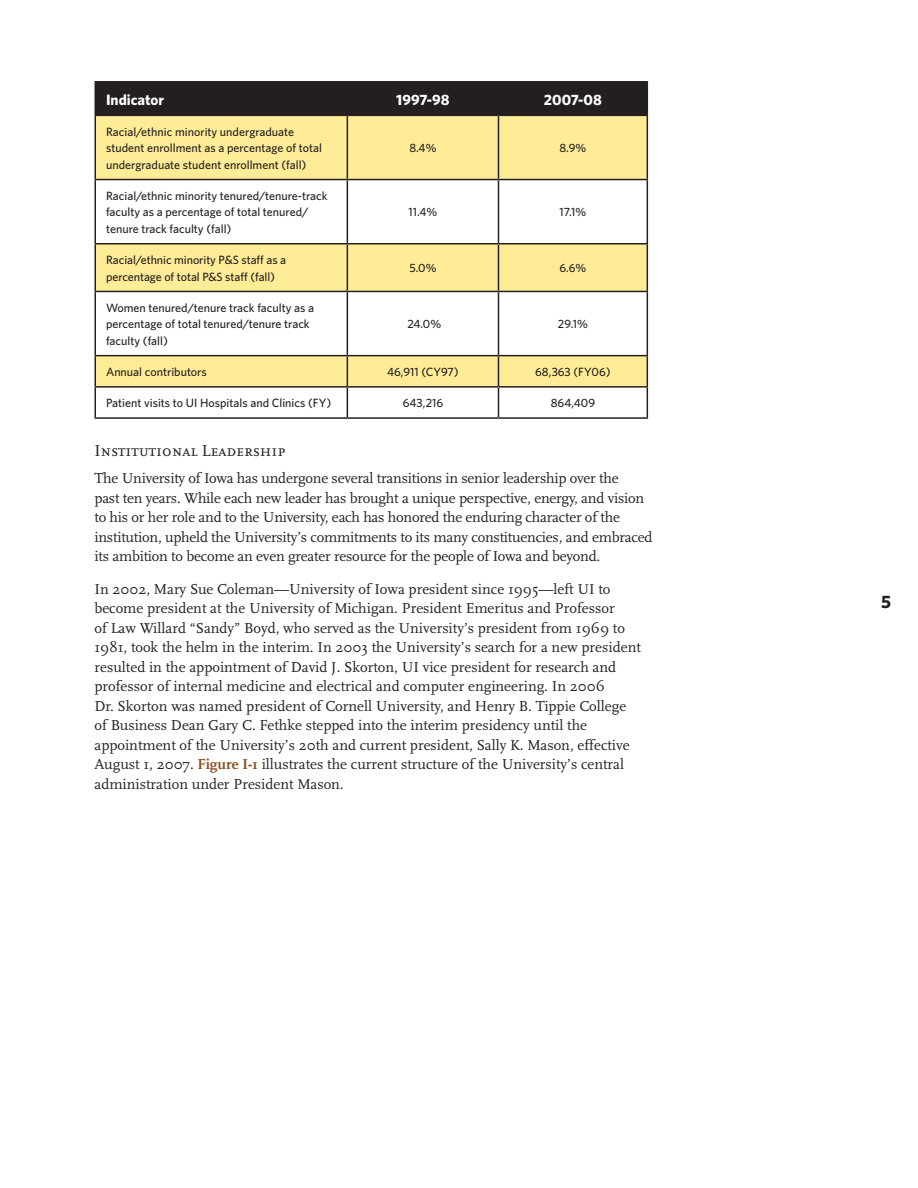
<style>
.page{position:relative;width:918px;height:1188px;background:#fff}
.page>*{position:absolute;margin:0;border:0;box-sizing:border-box;transform-origin:0 0}
.t1{font:700 18px "Whitney";color:#231f20}
.sub-subhead_b{font:16.5px "Scala Caps";color:#231f20}
.main_text{font:15px/19.5px "Scala";color:#231f20}
.table_text{font:700 15px "Whitney";color:#fff}
.table_text-2{font:500 12px/16.5px "Whitney";color:#231f20}
.s1{font-weight:700;color:#894c1d}
</style>
<div class="page">
<div style="left:95px;top:82px;width:552px;height:33px;background:#231f20"></div>
<div style="left:96px;top:116px;width:551px;height:63px;background:#ffec96"></div>
<svg style="left:96px;top:180px;width:551px;height:237px"></svg>
<hr style="left:94px;top:81px;width:253px;height:1px;background:#231f20">
<hr style="left:94px;top:83px;width:2px;height:32px;background:#231f20">
<hr style="left:347px;top:81px;width:151px;height:1px;background:#231f20">
<hr style="left:347px;top:83px;width:1px;height:32px;background:#231f20">
<hr style="left:498px;top:81px;width:150px;height:1px;background:#231f20">
<hr style="left:498px;top:83px;width:1px;height:32px;background:#231f20">
<hr style="left:647px;top:83px;width:1px;height:32px;background:#231f20">
<hr style="left:94px;top:115px;width:253px;height:1px;background:#231f20">
<hr style="left:94px;top:116px;width:2px;height:63px;background:#231f20">
<hr style="left:347px;top:115px;width:151px;height:1px;background:#231f20">
<hr style="left:347px;top:116px;width:1px;height:63px;background:#231f20">
<hr style="left:498px;top:115px;width:150px;height:1px;background:#231f20">
<hr style="left:498px;top:116px;width:1px;height:63px;background:#231f20">
<hr style="left:647px;top:116px;width:1px;height:63px;background:#231f20">
<hr style="left:94px;top:179px;width:253px;height:1px;background:#231f20">
<hr style="left:94px;top:180px;width:2px;height:63px;background:#231f20">
<hr style="left:347px;top:179px;width:151px;height:1px;background:#231f20">
<hr style="left:347px;top:180px;width:1px;height:63px;background:#231f20">
<hr style="left:498px;top:179px;width:150px;height:1px;background:#231f20">
<hr style="left:498px;top:180px;width:1px;height:63px;background:#231f20">
<hr style="left:647px;top:180px;width:1px;height:63px;background:#231f20">
<hr style="left:94px;top:243px;width:253px;height:2px;background:#231f20">
<hr style="left:94px;top:245px;width:2px;height:46px;background:#231f20">
<hr style="left:347px;top:243px;width:151px;height:2px;background:#231f20">
<hr style="left:347px;top:245px;width:1px;height:46px;background:#231f20">
<hr style="left:498px;top:243px;width:150px;height:2px;background:#231f20">
<hr style="left:498px;top:245px;width:1px;height:46px;background:#231f20">
<hr style="left:647px;top:245px;width:1px;height:46px;background:#231f20">
<hr style="left:94px;top:291px;width:253px;height:1px;background:#231f20">
<hr style="left:94px;top:292px;width:2px;height:63px;background:#231f20">
<hr style="left:347px;top:291px;width:151px;height:1px;background:#231f20">
<hr style="left:347px;top:292px;width:1px;height:63px;background:#231f20">
<hr style="left:498px;top:291px;width:150px;height:1px;background:#231f20">
<hr style="left:498px;top:292px;width:1px;height:63px;background:#231f20">
<hr style="left:647px;top:292px;width:1px;height:63px;background:#231f20">
<hr style="left:94px;top:355px;width:253px;height:1px;background:#231f20">
<hr style="left:94px;top:356px;width:2px;height:30px;background:#231f20">
<hr style="left:347px;top:355px;width:151px;height:1px;background:#231f20">
<hr style="left:347px;top:356px;width:1px;height:30px;background:#231f20">
<hr style="left:498px;top:355px;width:150px;height:1px;background:#231f20">
<hr style="left:498px;top:356px;width:1px;height:30px;background:#231f20">
<hr style="left:647px;top:356px;width:1px;height:30px;background:#231f20">
<hr style="left:94px;top:386px;width:253px;height:2px;background:#231f20">
<hr style="left:94px;top:388px;width:2px;height:29px;background:#231f20">
<hr style="left:347px;top:386px;width:151px;height:2px;background:#231f20">
<svg style="left:347px;top:388px;width:1px;height:29px"></svg>
<hr style="left:498px;top:386px;width:150px;height:2px;background:#231f20">
<svg style="left:498px;top:388px;width:1px;height:29px"></svg>
<svg style="left:647px;top:388px;width:1px;height:29px"></svg>
<hr style="left:94px;top:417px;width:253px;height:2px;background:#231f20">
<hr style="left:347px;top:417px;width:151px;height:2px;background:#231f20">
<hr style="left:498px;top:417px;width:150px;height:2px;background:#231f20">
<p class="table_text" style="left:106px;top:90px;width:60px">Indicator</p>
<p class="table_text" style="left:396px;top:90px;width:55px">1997-98</p>
<p class="table_text" style="left:544px;top:90px;width:59px">2007-08</p>
<p class="table_text-2" style="left:106px;top:123px;width:217px">Racial/ethnic minority undergraduate student enrollment as a percentage of total undergraduate student enrollment (fall)</p>
<p class="table_text-2" style="left:409px;top:139px;width:29px">8.4%</p>
<p class="table_text-2" style="left:559px;top:139px;width:28px">8.9%</p>
<p class="table_text-2" style="left:106px;top:187px;width:223px">Racial/ethnic minority tenured/tenure-track faculty as a percentage of total tenured/ tenure track faculty (fall)</p>
<p class="table_text-2" style="left:409px;top:204px;width:30px">11.4%</p>
<p class="table_text-2" style="left:560px;top:204px;width:28px">17.1%</p>
<p class="table_text-2" style="left:106px;top:251px;width:182px">Racial/ethnic minority P&amp;S staff as a percentage of total P&amp;S staff (fall)</p>
<p class="table_text-2" style="left:409px;top:260px;width:29px">5.0%</p>
<p class="table_text-2" style="left:559px;top:260px;width:28px">6.6%</p>
<p class="table_text-2" style="left:106px;top:299px;width:209px">Women tenured/tenure track faculty as a percentage of total tenured/tenure track faculty (fall)</p>
<p class="table_text-2" style="left:407px;top:316px;width:35px">24.0%</p>
<p class="table_text-2" style="left:558px;top:316px;width:31px">29.1%</p>
<p class="table_text-2" style="left:106px;top:363px;width:102px">Annual contributors</p>
<p class="table_text-2" style="left:387px;top:363px;width:73px">46,911 (CY97)</p>
<p class="table_text-2" style="left:535px;top:363px;width:77px">68,363 (FY06)</p>
<p class="table_text-2" style="left:106px;top:395px;width:227px">Patient visits to UI Hospitals and Clinics (FY)</p>
<p class="table_text-2" style="left:403px;top:395px;width:42px">643,216</p>
<p class="table_text-2" style="left:551px;top:395px;width:46px">864,409</p>
<p class="sub-subhead_b" style="left:94px;top:442px;width:193px">Institutional Leadership</p>
<p class="main_text" style="left:94px;top:469px;width:560px">The University of Iowa has undergone several transitions in senior leadership over the<br>past ten years. While each new leader has brought a unique perspective, energy, and vision to his or her role and to the University, each has honored the enduring character of the institution, upheld the University’s commitments to its many constituencies, and embraced its ambition to become an even greater resource for the people of Iowa and beyond.</p>
<p class="main_text" style="left:94px;top:580px;width:548px">In 2002, Mary Sue Coleman—University of Iowa president since 1995—left UI to become president at the University of Michigan. President Emeritus and Professor<br>of Law Willard “Sandy” Boyd, who served as the University’s president from 1969 to 1981, took the helm in the interim. In 2003 the University’s search for a new president resulted in the appointment of David J. Skorton, UI vice president for research and professor of internal medicine and electrical and computer engineering. In 2006<br>Dr. Skorton was named president of Cornell University, and Henry B. Tippie College of Business Dean Gary C. Fethke stepped into the interim presidency until the appointment of the University’s 20th and current president, Sally K. Mason, effective August 1, 2007. <span class="s1">Figure I-1</span> illustrates the current structure of the University’s central administration under President Mason.</p>
<p class="t1" style="left:881px;top:591px;width:11px">5</p>
</div>
